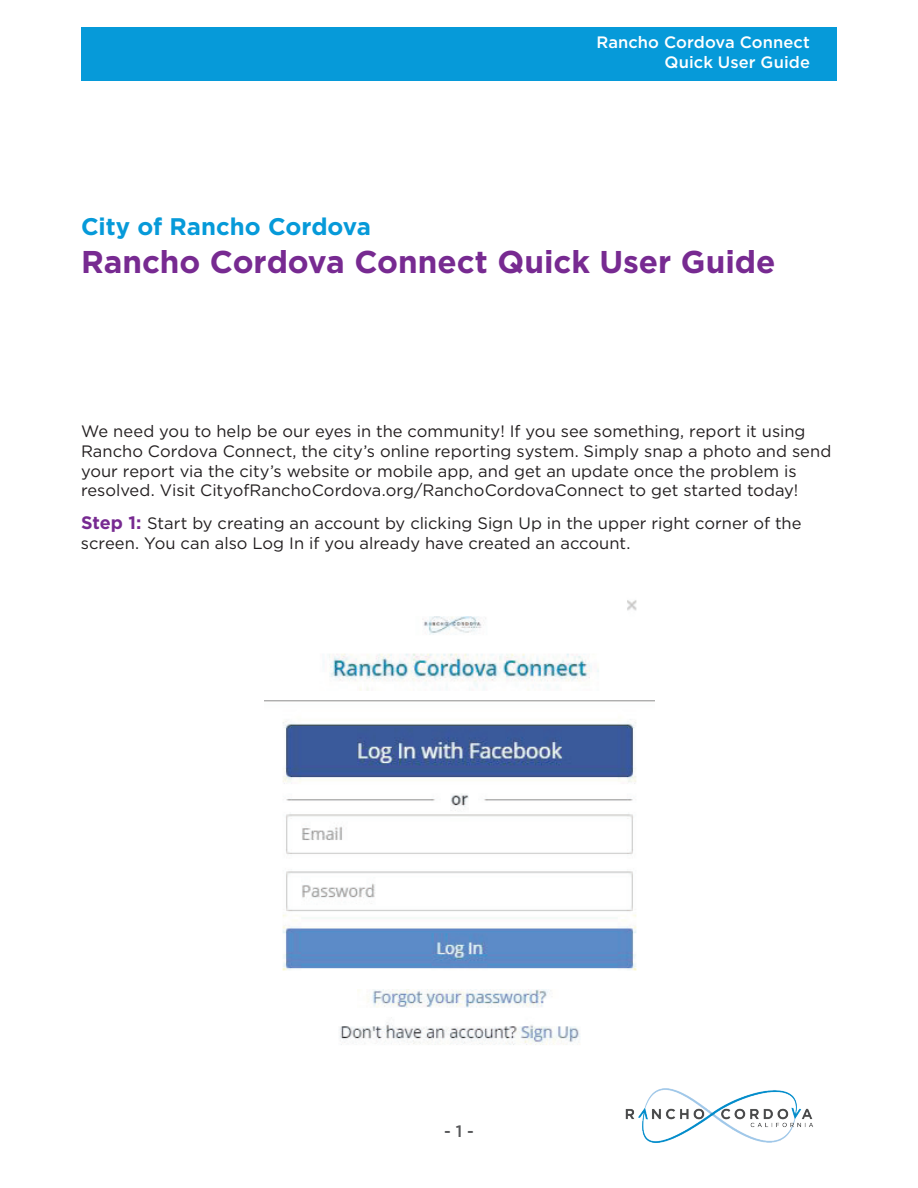
<style>
.page{position:relative;width:918px;height:1188px;background:#fff}
.page>*{position:absolute;margin:0;border:0;box-sizing:border-box;transform-origin:0 0}
.t1{font:700 31.5px "Gotham";color:#772a91}
.t2{font:700 24px "Gotham";color:#069ad9}
.t3{font:16.5px/19.8px "Gotham";color:#231f20}
.t4{font:500 16.5px/19.8px "Gotham";letter-spacing:.005em;color:#fff;text-align:right}
.t5{font:500 16.5px "Gotham";color:#57585a}
.s1{font-weight:700;font-size:18px;color:#772a91}
</style>
<div class="page">
<img style="left:264px;top:600px;width:391px;height:445px">
<img style="left:625px;top:1088px;width:188px;height:55px">
<div style="left:81px;top:27px;width:756px;height:54px;background:#069ad9"></div>
<p class="t4" style="left:596px;top:32px;width:215px">Rancho Cordova Connect<br>Quick User Guide</p>
<h2 class="t2" style="left:81px;top:211px;width:292px">City of Rancho Cordova</h2>
<h1 class="t1" style="left:81px;top:241px;width:696px">Rancho Cordova Connect Quick User Guide</h1>
<p class="t3" style="left:81px;top:421px;width:752px">We need you to help be our eyes in the community! If you see something, report it using Rancho Cordova Connect, the city’s online reporting system. Simply snap a photo and send your report via the city’s website or mobile app, and get an update once the problem is resolved. Visit CityofRanchoCordova.org/RanchoCordovaConnect to get started today!</p>
<p class="t3" style="left:81px;top:513px;width:722px"><span class="s1">Step 1:</span> Start by creating an account by clicking Sign Up in the upper right corner of the screen. You can also Log In if you already have created an account.</p>
<p class="t5" style="left:444px;top:1120px;width:31px">- 1 -</p>
</div>
